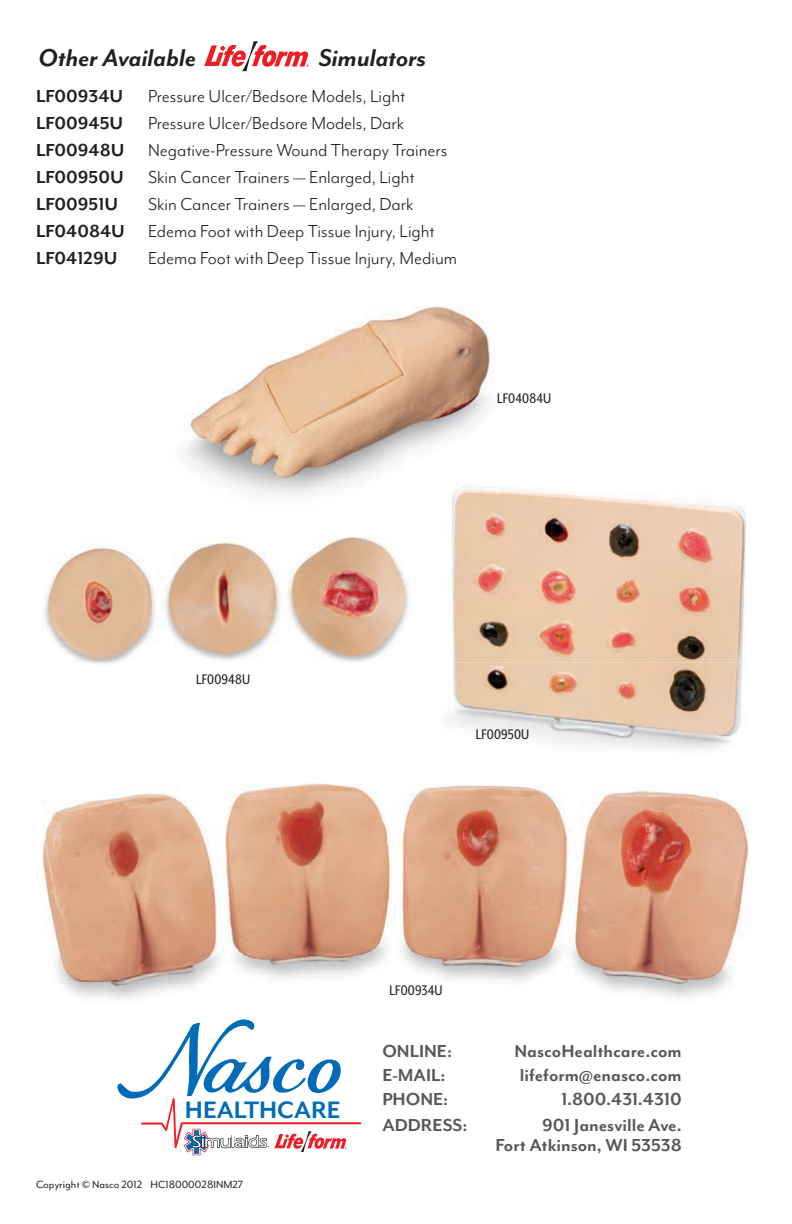
<style>
.page{position:relative;width:792px;height:1224px;background:#fff}
.page>*{position:absolute;margin:0;border:0;box-sizing:border-box;transform-origin:0 0}
.t1{font:italic 700 28px "Mr Eaves Mod OT";color:#231f20}
.t2{font:700 27.4px "Mr Eaves Mod OT";color:#006cb7}
.t3{font:20px/27px "Mr Eaves Mod OT";color:#231f20}
.t4{font:700 20px/20px "Mr Eaves Mod OT";color:#57585a;text-align:right}
.t5{font:16px "Mr Eaves XL Mod Nar OT";letter-spacing:.01em;color:#231f20}
.t6{font:12px "Mr Eaves Mod OT";color:#231f20}
.s1{font-weight:700}
</style>
<div class="page">
<svg style="left:117px;top:1030px;width:244px;height:126px"></svg>
<hr style="left:791px;top:308px;width:1px;height:232px;background:#a3bab4">
<svg style="left:204px;top:41px;width:105px;height:30px"></svg>
<img style="left:185px;top:306px;width:249px;height:189px">
<img style="left:434px;top:306px;width:59px;height:137px">
<img style="left:43px;top:537px;width:366px;height:125px">
<img style="left:451px;top:488px;width:295px;height:174px">
<img style="left:423px;top:461px;width:78px;height:58px">
<img style="left:42px;top:662px;width:707px;height:358px">
<img style="left:189px;top:1020px;width:66px;height:10px">
<h1 class="t1" style="left:39px;top:42px;width:159px">Other Available</h1>
<h1 class="t1" style="left:319px;top:42px;width:109px">Simulators</h1>
<p class="t3" style="left:36px;top:83px;width:413px"><span class="s1">LF00934U</span> Pressure Ulcer/Bedsore Models, Light <span class="s1">LF00945U</span> Pressure Ulcer/Bedsore Models, Dark <span class="s1">LF00948U</span> Negative-Pressure Wound Therapy Trainers <span class="s1">LF00950U</span> Skin Cancer Trainers — Enlarged, Light <span class="s1">LF00951U</span></p>
<p class="t3" style="left:36px;top:191px;width:400px;text-indent:112px">Skin Cancer Trainers — Enlarged, Dark<br><span class="s1">LF04084U</span> Edema Foot with Deep Tissue Injury, Light<br><span class="s1">LF04129U</span></p>
<p class="t3" style="left:148px;top:245px;width:311px">Edema Foot with Deep Tissue Injury, Medium</p>
<p class="t5" style="left:497px;top:390px;width:56px">LF04084U</p>
<p class="t5" style="left:196px;top:671px;width:56px">LF00948U</p>
<p class="t5" style="left:476px;top:726px;width:55px">LF00950U</p>
<p class="t5" style="left:390px;top:982px;width:55px">LF00934U</p>
<h2 class="t2" style="left:185px;top:1095px;width:157px">HEALTHCARE</h2>
<p class="t6" style="left:36px;top:1178px;width:209px">Copyright © Nasco 2012 HC18000028INM27</p>
<p class="t4" style="left:382px;top:1041px;width:71px">ONLINE:</p>
<p class="t4" style="left:514px;top:1041px;width:169px">NascoHealthcare.com</p>
<p class="t4" style="left:382px;top:1065px;width:65px">E-MAIL:</p>
<p class="t4" style="left:520px;top:1065px;width:164px">lifeform@enasco.com</p>
<p class="t4" style="left:382px;top:1089px;width:68px">PHONE:</p>
<p class="t4" style="left:561px;top:1089px;width:122px">1.800.431.4310</p>
<p class="t4" style="left:382px;top:1115px;width:87px">ADDRESS:</p>
<p class="t4" style="left:496px;top:1115px;width:188px">901 Janesville Ave.<br>Fort Atkinson, WI 53538</p>
</div>
